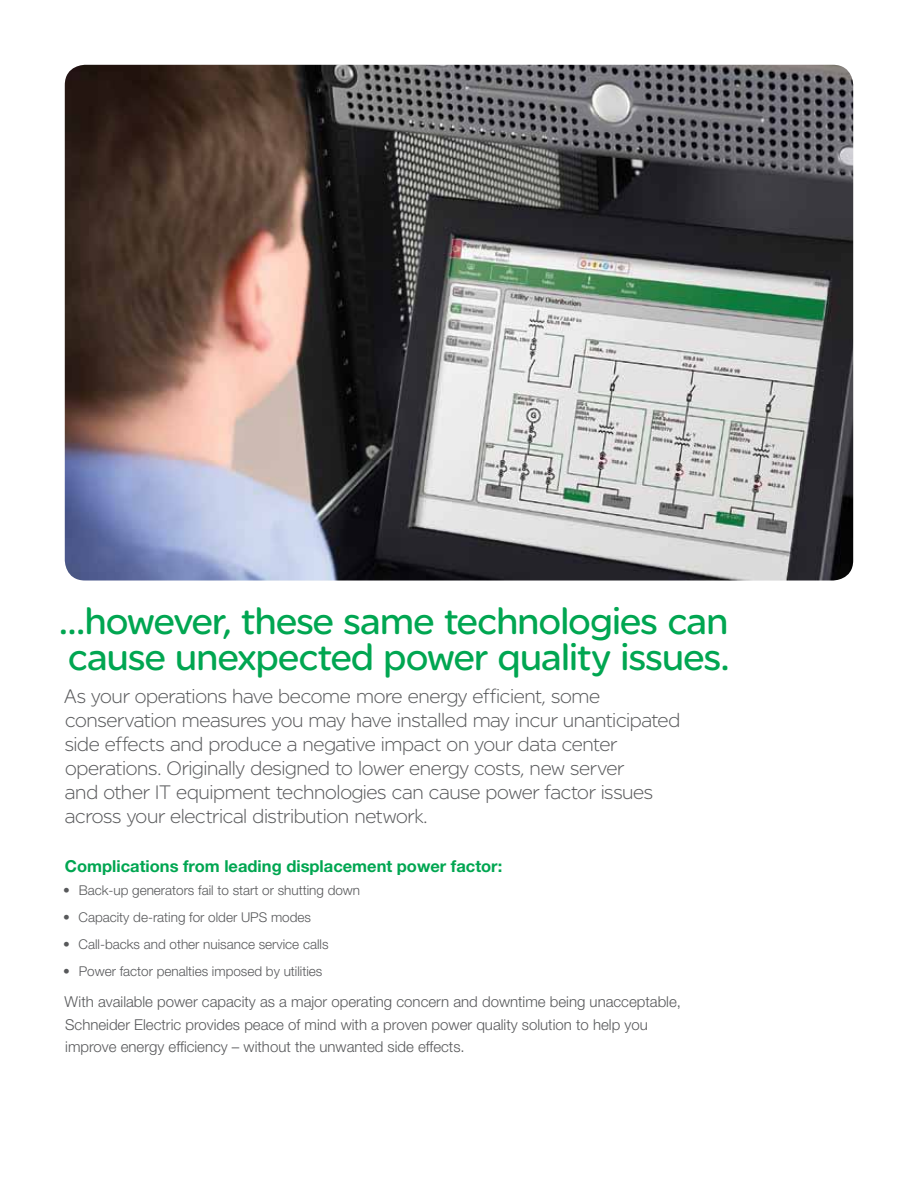
<style>
.page{position:relative;width:918px;height:1188px;background:#fff}
.page>*{position:absolute;margin:0;border:0;box-sizing:border-box;transform-origin:0 0}
.t1{font:39px/36px "SE Optimist";letter-spacing:-.015em;color:#00a651}
.t2{font:300 21px/24px "SE Optimist";letter-spacing:-.015em;color:#58595b}
.t3{font:700 16.5px "Helvetica Neue LT Std";color:#00a651}
.t4{font:300 15px/22.5px "Helvetica Neue LT Std";color:#58595b}
.t5{font:300 13.5px "Helvetica Neue LT Std";color:#58595b}
</style>
<div class="page">
<img style="left:65px;top:65px;width:788px;height:515px">
<h1 class="t1" style="left:59px;top:603px;width:672px">…however, these same technologies can cause unexpected power quality issues.</h1>
<p class="t2" style="left:64px;top:684px;width:617px">As your operations have become more energy efficient, some conservation measures you may have installed may incur unanticipated side effects and produce a negative impact on your data center operations. Originally designed to lower energy costs, new server<br>and other IT equipment technologies can cause power factor issues across your electrical distribution network.</p>
<p class="t3" style="left:65px;top:856px;width:439px">Complications from leading displacement power factor:</p>
<p class="t5" style="left:63px;top:882px;width:299px">• Back-up generators fail to start or shutting down</p>
<p class="t5" style="left:63px;top:909px;width:249px">• Capacity de-rating for older UPS modes</p>
<p class="t5" style="left:63px;top:936px;width:267px">• Call-backs and other nuisance service calls</p>
<p class="t5" style="left:63px;top:963px;width:261px">• Power factor penalties imposed by utilities</p>
<p class="t4" style="left:65px;top:990px;width:618px">With available power capacity as a major operating concern and downtime being unacceptable,<br>Schneider Electric provides peace of mind with a proven power quality solution to help you improve energy efficiency – without the unwanted side effects.</p>
</div>
